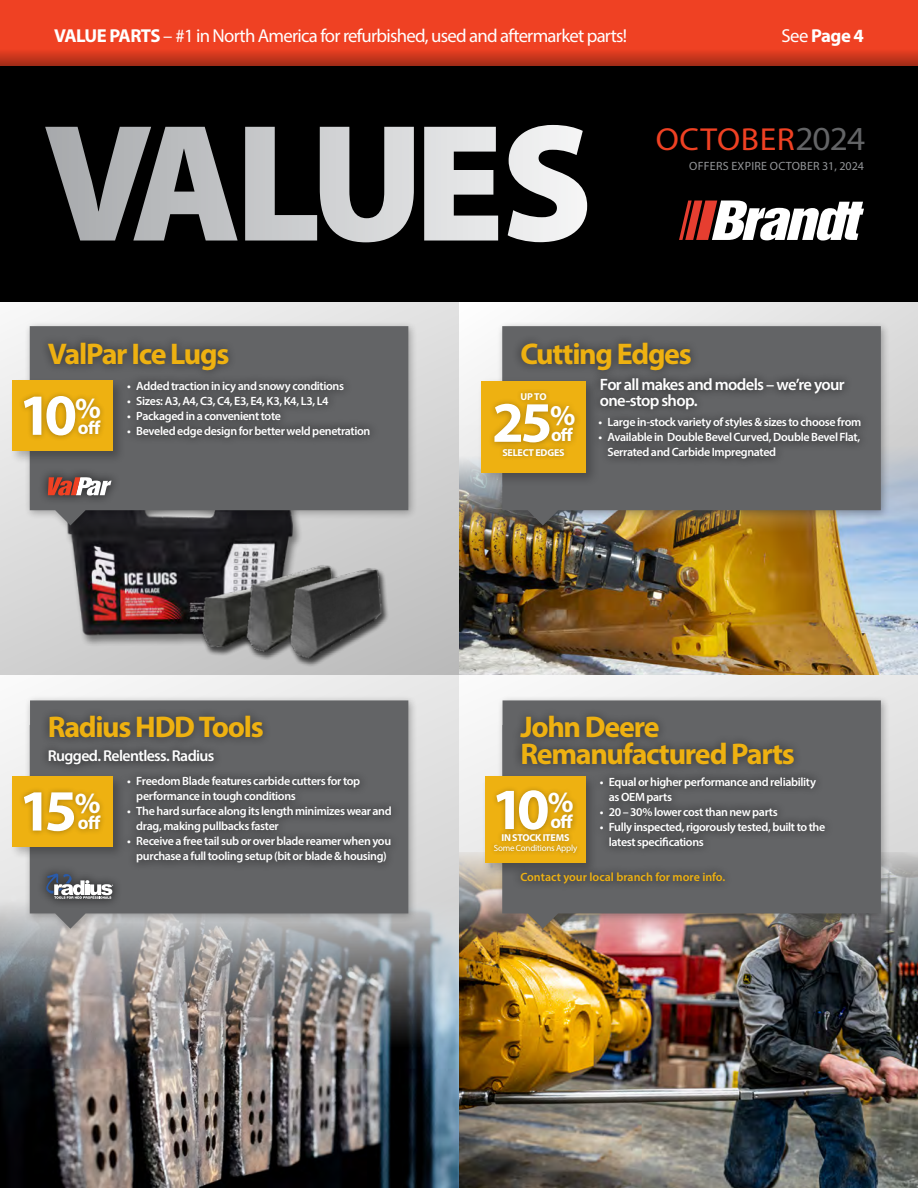
<style>
.page{position:relative;width:918px;height:1188px;background:#fff}
.page>*{position:absolute;margin:0;border:0;box-sizing:border-box;transform-origin:0 0}
.t1{font:900 168.75px "Myriad Pro";letter-spacing:-.06em;color:#fff}
.t2{font:700 58.8px "Myriad Pro";color:#fff}
.t3{font:700 57.6px "Myriad Pro";color:#fff}
.t4{font:31.95px "Myriad Pro";letter-spacing:.02em;color:#ef4123;scale:1.05 1}
.t5{font:700 30px/26.2px "Myriad Pro";letter-spacing:-.045em;color:#eeb111}
.t6{font:700 28.8px "Myriad Pro";color:#fff}
.t7{font:700 18.9px "Myriad Pro";color:#fff}
.t8{font:18.75px "Myriad Pro";letter-spacing:-.04em;color:#fff}
.t9{font:700 18.75px "Myriad Pro";color:#fff}
.t10{font:700 18.45px "Myriad Pro";color:#fff}
.t11{font:600 16.5px/16.5px "Myriad Pro";letter-spacing:-.04em;color:#fff}
.t12{font:600 15.75px "Myriad Pro";letter-spacing:-.04em;color:#fff}
.t13{font:600 12px/15px "Myriad Pro";letter-spacing:-.03em;color:#fff}
.t14{font:600 12px "Myriad Pro";color:#eeb111}
.t15{font:12px "Myriad Pro";letter-spacing:.02em;color:#939598}
.t16{font:700 10.05px "Myriad Pro";letter-spacing:-.02em;color:#fff}
.t17{font:9px "Myriad Pro";letter-spacing:-.02em;color:#fff}
.s1{font-weight:700}
.s2{font-weight:400}
.s3{font-size:33.75px;color:#636466}
</style>
<div class="page">
<div style="left:459px;top:302px;width:459px;height:373px;background:linear-gradient(to right,#fdfdfd,#dcdcdc)"></div>
<img style="left:459px;top:426px;width:459px;height:249px">
<div style="left:496px;top:320px;width:395px;height:214px;background:#000;opacity:.3"></div>
<svg style="left:502px;top:326px;width:379px;height:199px;background:#6b6863"></svg>
<svg style="left:0;top:302px;width:459px;height:373px;background:#d5d5d5"></svg>
<div style="left:64px;top:491px;width:239px;height:156px;background:#000;opacity:.44"></div>
<img style="left:63px;top:534px;width:236px;height:107px">
<div style="left:459px;top:675px;width:459px;height:513px;background:linear-gradient(to right,#f9f9f9,#e6e6e6)"></div>
<img style="left:459px;top:852px;width:459px;height:336px">
<div style="left:0;top:66px;width:918px;height:236px;background:#000"></div>
<svg style="left:679px;top:201px;width:185px;height:40px"></svg>
<svg style="left:0;top:675px;width:459px;height:211px;fill:#eaeaea"></svg>
<img style="left:0;top:886px;width:459px;height:302px">
<div style="left:24px;top:695px;width:394px;height:242px;background:#000;opacity:.3"></div>
<svg style="left:30px;top:700px;width:378px;height:229px;background:#727375"></svg>
<div style="left:119px;top:768px;width:281px;height:104px;background:#000;opacity:.75"></div>
<div style="left:40px;top:707px;width:232px;height:40px;background:#000;opacity:.5"></div>
<div style="left:39px;top:741px;width:184px;height:33px;background:#000;opacity:.75"></div>
<div style="left:9px;top:773px;width:117px;height:87px;background:#000;opacity:.25"></div>
<div style="left:13px;top:776px;width:100px;height:71px;background:#eeb111"></div>
<div style="left:18px;top:786px;width:89px;height:51px;background:#000;opacity:.3"></div>
<div style="left:36px;top:864px;width:86px;height:45px;background:#000;opacity:.5"></div>
<svg style="left:46px;top:874px;width:67px;height:25px"></svg>
<div style="left:24px;top:320px;width:394px;height:214px;background:#000;opacity:.3"></div>
<svg style="left:30px;top:326px;width:378px;height:199px;background:#656668"></svg>
<div style="left:119px;top:373px;width:260px;height:73px;background:#000;opacity:.75"></div>
<div style="left:39px;top:333px;width:198px;height:46px;background:#000;opacity:.5"></div>
<div style="left:9px;top:377px;width:117px;height:87px;background:#000;opacity:.25"></div>
<div style="left:13px;top:381px;width:100px;height:70px;background:#eeb111"></div>
<div style="left:18px;top:390px;width:89px;height:52px;background:#000;opacity:.3"></div>
<div style="left:496px;top:695px;width:395px;height:243px;background:#000;opacity:.3"></div>
<svg style="left:502px;top:700px;width:379px;height:229px;background:#6c6969"></svg>
<div style="left:511px;top:707px;width:292px;height:66px;background:#000;opacity:.5"></div>
<div style="left:482px;top:773px;width:117px;height:103px;background:#000;opacity:.25"></div>
<div style="left:485px;top:776px;width:101px;height:87px;background:#eeb111"></div>
<div style="left:491px;top:784px;width:88px;height:52px;background:#000;opacity:.3"></div>
<div style="left:512px;top:333px;width:188px;height:46px;background:#000;opacity:.5"></div>
<div style="left:0;top:0;width:918px;height:66px;background:#ef4123"></div>
<svg style="left:0;top:51px;width:918px;height:15px;background:#c1341b"></svg>
<img style="left:198px;top:565px;width:105px;height:106px">
<img style="left:238px;top:555px;width:105px;height:106px">
<img style="left:281px;top:557px;width:109px;height:110px">
<div style="left:591px;top:369px;width:263px;height:49px;background:#000;opacity:.75"></div>
<div style="left:591px;top:769px;width:243px;height:88px;background:#5a5a5c"></div>
<div style="left:590px;top:409px;width:280px;height:59px;background:#000;opacity:.75"></div>
<div style="left:38px;top:467px;width:83px;height:38px;background:#000;opacity:.5"></div>
<svg style="left:48px;top:477px;width:64px;height:19px"></svg>
<div style="left:511px;top:863px;width:222px;height:28px;background:#58595b"></div>
<div style="left:497px;top:829px;width:77px;height:17px;background:#000;opacity:.3"></div>
<div style="left:477px;top:377px;width:123px;height:110px;background:#000;opacity:.25"></div>
<div style="left:481px;top:381px;width:105px;height:92px;background:#eeb111"></div>
<div style="left:498px;top:444px;width:71px;height:17px;background:#000;opacity:.3"></div>
<div style="left:487px;top:397px;width:95px;height:52px;background:#000;opacity:.3"></div>
<div style="left:516px;top:388px;width:35px;height:16px;background:#000;opacity:.3"></div>
<div style="left:490px;top:840px;width:91px;height:17px;background:#000;opacity:.3"></div>
<h3 class="t8" style="left:54px;top:24px;width:575px"><span class="s1">VALUE PARTS</span> – #1 in North America for refurbished, used and aftermarket parts!</h3>
<h3 class="t9" style="left:781px;top:24px;width:84px"><span class="s2">See</span> Page 4</h3>
<h1 class="t1" style="left:43px;top:71px;width:551px">VALUES</h1>
<h3 class="t4" style="left:656px;top:120px;width:201px">OCTOBER<span class="s3">2024</span></h3>
<p class="t15" style="left:689px;top:158px;width:176px">OFFERS EXPIRE OCTOBER 31, 2024</p>
<h3 class="t5" style="left:48px;top:340px;width:183px">ValPar Ice Lugs</h3>
<h2 class="t2" style="left:19px;top:377px;width:84px">10<sup>%</sup></h2>
<p class="t13" style="left:127px;top:378px;width:218px">• Added traction in icy and snowy conditions</p>
<p class="t13" style="left:127px;top:393px;width:203px">• Sizes: A3, A4, C3, C4, E3, E4, K3, K4, L3, L4</p>
<p class="t13" style="left:127px;top:408px;width:155px">• Packaged in a convenient tote</p>
<p class="t13" style="left:127px;top:423px;width:245px">• Beveled edge design for better weld penetration</p>
<h3 class="t7" style="left:78px;top:415px;width:24px">off</h3>
<h3 class="t5" style="left:48px;top:713px;width:218px">Radius HDD Tools</h3>
<h3 class="t12" style="left:48px;top:746px;width:168px">Rugged. Relentless. Radius</h3>
<h2 class="t2" style="left:19px;top:772px;width:83px">15<sup>%</sup></h2>
<p class="t13" style="left:136px;top:774px;width:225px;text-indent:-9px">• Freedom Blade features carbide cutters for top performance in tough conditions</p>
<p class="t13" style="left:136px;top:804px;width:257px;text-indent:-9px">• The hard surface along its length minimizes wear and drag, making pullbacks faster</p>
<p class="t13" style="left:127px;top:834px;width:265px;text-align:center">• Receive a free tail sub or over blade reamer when you purchase a full tooling setup (bit or blade &amp; housing)</p>
<h3 class="t7" style="left:78px;top:811px;width:24px">off</h3>
<h3 class="t5" style="left:520px;top:340px;width:173px">Cutting Edges</h3>
<p class="t16" style="left:520px;top:390px;width:28px">UP TO</p>
<h3 class="t3" style="left:492px;top:385px;width:62px">25</h3>
<p class="t16" style="left:502px;top:446px;width:64px">SELECT EDGES</p>
<h3 class="t6" style="left:550px;top:396px;width:27px">%</h3>
<h3 class="t10" style="left:551px;top:423px;width:24px">off</h3>
<h3 class="t11" style="left:600px;top:376px;width:247px">For all makes and models – we’re your one-stop shop.</h3>
<p class="t13" style="left:598px;top:415px;width:264px">• Large in-stock variety of styles &amp; sizes to choose from</p>
<p class="t13" style="left:607px;top:430px;width:254px;text-indent:-9px">• Available in Double Bevel Curved, Double Bevel Flat,<br>Serrated and Carbide Impregnated</p>
<h3 class="t5" style="left:520px;top:713px;width:276px">John Deere<br>Remanufactured Parts</h3>
<h2 class="t2" style="left:491px;top:771px;width:84px">10<sup>%</sup></h2>
<p class="t13" style="left:609px;top:774px;width:209px;text-indent:-9px">• Equal or higher performance and reliability as OEM parts</p>
<p class="t13" style="left:600px;top:804px;width:179px">• 20 – 30% lower cost than new parts</p>
<p class="t13" style="left:609px;top:819px;width:218px;text-indent:-9px">• Fully inspected, rigorously tested, built to the latest specifications</p>
<h3 class="t7" style="left:550px;top:809px;width:24px">off</h3>
<p class="t16" style="left:501px;top:831px;width:70px">IN STOCK ITEMS</p>
<p class="t17" style="left:494px;top:842px;width:85px">Some Conditions Apply</p>
<p class="t14" style="left:520px;top:869px;width:206px">Contact your local branch for more info.</p>
</div>
